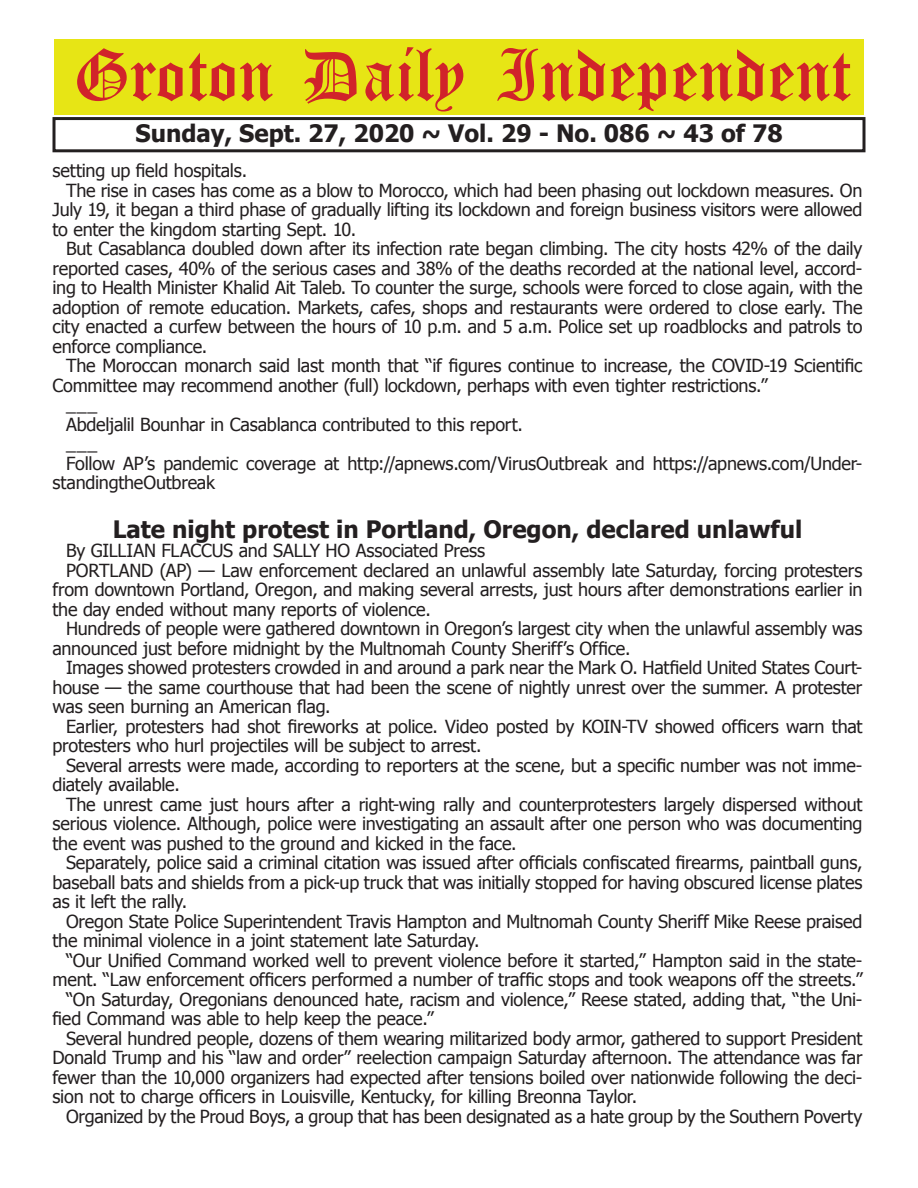
<style>
.page{position:relative;width:918px;height:1188px;background:#fff}
.page>*{position:absolute;margin:0;border:0;box-sizing:border-box;transform-origin:0 0}
.t1{font:54px "Old English Five";color:#d1232a}
.t2{font:700 24px "Tahoma";color:#231f20}
.t3{font:18px "Tahoma";letter-spacing:-.01em;color:#231f20}
</style>
<div class="page">
<div style="left:52px;top:117px;width:814px;height:35px;border:3px solid #231f20"></div>
<div style="left:54px;top:40px;width:810px;height:75px;background:#e7e515"></div>
<h1 class="t1" style="left:73px;top:50px;width:779px">Groton Daily Independent</h1>
<h2 class="t2" style="left:135px;top:116px;width:649px">Sunday, Sept. 27, 2020 ~ Vol. 29 - No. 086 ~ 43 of 78</h2>
<p class="t3" style="left:52px;top:159px;width:196px">setting up field hospitals.</p>
<p class="t3" style="left:66px;top:178px;width:798px">The rise in cases has come as a blow to Morocco, which had been phasing out lockdown measures. On</p>
<p class="t3" style="left:52px;top:198px;width:812px">July 19, it began a third phase of gradually lifting its lockdown and foreign business visitors were allowed</p>
<p class="t3" style="left:52px;top:217px;width:305px">to enter the kingdom starting Sept. 10.</p>
<p class="t3" style="left:66px;top:237px;width:798px">But Casablanca doubled down after its infection rate began climbing. The city hosts 42% of the daily</p>
<p class="t3" style="left:52px;top:256px;width:811px">reported cases, 40% of the serious cases and 38% of the deaths recorded at the national level, accord-</p>
<p class="t3" style="left:52px;top:276px;width:811px">ing to Health Minister Khalid Ait Taleb. To counter the surge, schools were forced to close again, with the</p>
<p class="t3" style="left:52px;top:295px;width:812px">adoption of remote education. Markets, cafes, shops and restaurants were ordered to close early. The</p>
<p class="t3" style="left:52px;top:315px;width:811px">city enacted a curfew between the hours of 10 p.m. and 5 a.m. Police set up roadblocks and patrols to</p>
<p class="t3" style="left:52px;top:334px;width:156px">enforce compliance.</p>
<p class="t3" style="left:66px;top:354px;width:798px">The Moroccan monarch said last month that “if figures continue to increase, the COVID-19 Scientific</p>
<p class="t3" style="left:52px;top:373px;width:717px">Committee may recommend another (full) lockdown, perhaps with even tighter restrictions.”</p>
<p class="t3" style="left:66px;top:393px;width:33px">___</p>
<p class="t3" style="left:66px;top:412px;width:458px">Abdeljalil Bounhar in Casablanca contributed to this report.</p>
<p class="t3" style="left:66px;top:432px;width:33px">___</p>
<p class="t3" style="left:66px;top:451px;width:798px">Follow AP’s pandemic coverage at http://apnews.com/VirusOutbreak and https://apnews.com/Under-</p>
<p class="t3" style="left:52px;top:471px;width:164px">standingtheOutbreak</p>
<h2 class="t2" style="left:113px;top:512px;width:691px">Late night protest in Portland, Oregon, declared unlawful</h2>
<p class="t3" style="left:66px;top:539px;width:421px">By GILLIAN FLACCUS and SALLY HO Associated Press</p>
<p class="t3" style="left:66px;top:558px;width:798px">PORTLAND (AP) — Law enforcement declared an unlawful assembly late Saturday, forcing protesters</p>
<p class="t3" style="left:52px;top:578px;width:812px">from downtown Portland, Oregon, and making several arrests, just hours after demonstrations earlier in</p>
<p class="t3" style="left:52px;top:597px;width:380px">the day ended without many reports of violence.</p>
<p class="t3" style="left:66px;top:617px;width:798px">Hundreds of people were gathered downtown in Oregon’s largest city when the unlawful assembly was</p>
<p class="t3" style="left:52px;top:636px;width:580px">announced just before midnight by the Multnomah County Sheriff’s Office.</p>
<p class="t3" style="left:66px;top:656px;width:798px">Images showed protesters crowded in and around a park near the Mark O. Hatfield United States Court-</p>
<p class="t3" style="left:52px;top:675px;width:811px">house — the same courthouse that had been the scene of nightly unrest over the summer. A protester</p>
<p class="t3" style="left:52px;top:695px;width:280px">was seen burning an American flag.</p>
<p class="t3" style="left:66px;top:714px;width:798px">Earlier, protesters had shot fireworks at police. Video posted by KOIN-TV showed officers warn that</p>
<p class="t3" style="left:52px;top:734px;width:431px">protesters who hurl projectiles will be subject to arrest.</p>
<p class="t3" style="left:66px;top:753px;width:798px">Several arrests were made, according to reporters at the scene, but a specific number was not imme-</p>
<p class="t3" style="left:52px;top:773px;width:129px">diately available.</p>
<p class="t3" style="left:66px;top:792px;width:798px">The unrest came just hours after a right-wing rally and counterprotesters largely dispersed without</p>
<p class="t3" style="left:52px;top:812px;width:812px">serious violence. Although, police were investigating an assault after one person who was documenting</p>
<p class="t3" style="left:52px;top:831px;width:466px">the event was pushed to the ground and kicked in the face.</p>
<p class="t3" style="left:66px;top:851px;width:798px">Separately, police said a criminal citation was issued after officials confiscated firearms, paintball guns,</p>
<p class="t3" style="left:52px;top:870px;width:811px">baseball bats and shields from a pick-up truck that was initially stopped for having obscured license plates</p>
<p class="t3" style="left:52px;top:890px;width:136px">as it left the rally.</p>
<p class="t3" style="left:66px;top:909px;width:798px">Oregon State Police Superintendent Travis Hampton and Multnomah County Sheriff Mike Reese praised</p>
<p class="t3" style="left:52px;top:929px;width:429px">the minimal violence in a joint statement late Saturday.</p>
<p class="t3" style="left:66px;top:948px;width:798px">“Our Unified Command worked well to prevent violence before it started,” Hampton said in the state-</p>
<p class="t3" style="left:52px;top:968px;width:812px">ment. “Law enforcement officers performed a number of traffic stops and took weapons off the streets.”</p>
<p class="t3" style="left:66px;top:987px;width:798px">“On Saturday, Oregonians denounced hate, racism and violence,” Reese stated, adding that, “the Uni-</p>
<p class="t3" style="left:52px;top:1007px;width:383px">fied Command was able to help keep the peace.”</p>
<p class="t3" style="left:66px;top:1026px;width:798px">Several hundred people, dozens of them wearing militarized body armor, gathered to support President</p>
<p class="t3" style="left:52px;top:1046px;width:812px">Donald Trump and his “law and order” reelection campaign Saturday afternoon. The attendance was far</p>
<p class="t3" style="left:52px;top:1065px;width:811px">fewer than the 10,000 organizers had expected after tensions boiled over nationwide following the deci-</p>
<p class="t3" style="left:52px;top:1085px;width:586px">sion not to charge officers in Louisville, Kentucky, for killing Breonna Taylor.</p>
<p class="t3" style="left:66px;top:1104px;width:798px">Organized by the Proud Boys, a group that has been designated as a hate group by the Southern Poverty</p>
</div>
